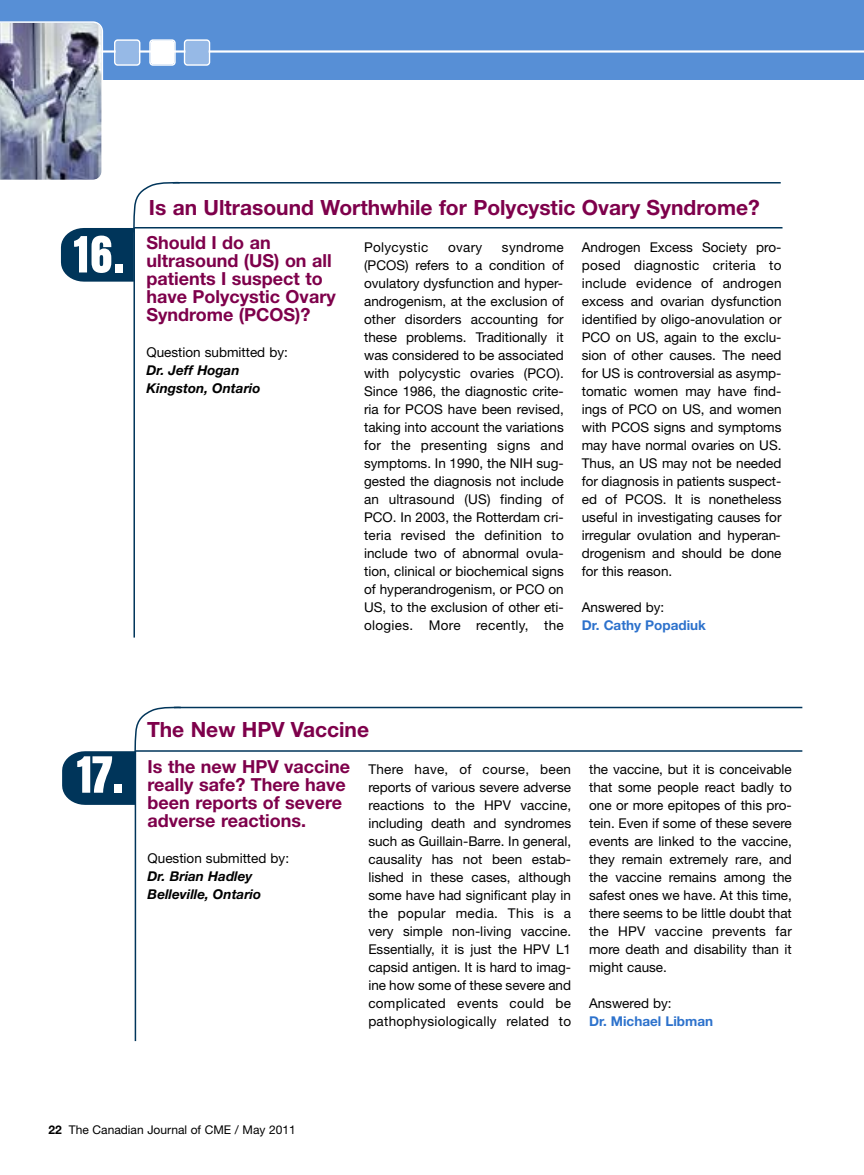
<style>
.page{position:relative;width:864px;height:1175px;background:#fff}
.page>*{position:absolute;margin:0;border:0;box-sizing:border-box;transform-origin:0 0}
.t1{font:700 condensed 54.45px "Aurora BT";color:#fff}
.t2{font:700 21px "Helvetica Neue";color:#7e004b}
.t3{font:700 18px/18px "Helvetica Neue";color:#7e004b}
.t4{font:13.5px/18px "Helvetica Neue";color:#000;text-align:justify}
.t5{font:italic 700 13.5px/18px "Helvetica Neue";color:#000}
.t6{font:700 13.5px "Helvetica Neue";color:#2d72cc}
.t7{font:13.5px "Helvetica Neue";letter-spacing:.02em;color:#000}
.t8{font:12px "Helvetica Neue";color:#000}
.s1{font-weight:700}
</style>
<div class="page">
<div style="left:0;top:0;width:864px;height:80px;background:#578fd6"></div>
<hr style="left:7px;top:50px;width:857px;height:3px;background:#fff">
<hr style="left:174px;top:706px;width:628px;height:2px;background:#00355a">
<hr style="left:135px;top:751px;width:1px;height:290px;background:#00355a">
<hr style="left:135px;top:750px;width:667px;height:1px;background:#00355a">
<svg style="left:62px;top:706px;width:120px;height:99px"></svg>
<hr style="left:173px;top:182px;width:608px;height:1px;background:#00355a">
<hr style="left:133px;top:228px;width:2px;height:409px;background:#00355a">
<hr style="left:134px;top:227px;width:649px;height:1px;background:#00355a">
<svg style="left:0;top:21px;width:210px;height:261px"></svg>
<h1 class="t1" style="left:74px;top:222px;width:52px">16.</h1>
<h2 class="t2" style="left:149px;top:200px;width:612px">Is an Ultrasound Worthwhile for Polycystic Ovary Syndrome?</h2>
<h3 class="t3" style="left:146px;top:235px;width:191px">Should I do an ultrasound (US) on all patients I suspect to have Polycystic Ovary<br>Syndrome (PCOS)?</h3>
<p class="t4" style="left:146px;top:345px;width:143px">Question submitted by:</p>
<p class="t5" style="left:146px;top:363px;width:115px">Dr. Jeff Hogan<br>Kingston, Ontario</p>
<p class="t4" style="left:364px;top:240px;width:201px;text-indent:138px">syndrome (PCOS) refers to a condition of ovulatory dysfunction and hyper&shy;androgenism, at the exclusion of other disorders accounting for these problems. Traditionally it was considered to be associated with polycystic ovaries (PCO).<br>Since 1986, the diagnostic crite&shy;ria for PCOS have been revised, taking into account the variations for the presenting signs and symptoms. In 1990, the NIH sug&shy;gested the diagnosis not include an ultrasound (US) finding of PCO. In 2003, the Rotterdam cri&shy;teria revised the definition to include two of abnormal ovula&shy;tion, clinical or biochemical signs of hyperandrogenism, or PCO on US, to the exclusion of other eti&shy;ologies. More recently, the</p>
<p class="t4" style="left:582px;top:240px;width:201px">Androgen Excess Society pro&shy;posed diagnostic criteria to include evidence of androgen excess and ovarian dysfunction identified by oligo-anovulation or PCO on US, again to the exclu&shy;sion of other causes. The need for US is controversial as asymp&shy;tomatic women may have find&shy;ings of PCO on US, and women with PCOS signs and symptoms may have normal ovaries on US.<br>Thus, an US may not be needed for diagnosis in patients suspect&shy;ed of PCOS. It is nonetheless useful in investigating causes for irregular ovulation and hyperan&shy;drogenism and should be done for this reason.</p>
<p class="t7" style="left:364px;top:242px;width:66px">Polycystic</p>
<p class="t4" style="left:448px;top:240px;width:36px">ovary</p>
<p class="t4" style="left:582px;top:600px;width:84px">Answered by:</p>
<p class="t6" style="left:582px;top:620px;width:126px">Dr. Cathy Popadiuk</p>
<h1 class="t1" style="left:78px;top:742px;width:48px">17.</h1>
<h2 class="t2" style="left:147px;top:722px;width:224px">The New HPV Vaccine</h2>
<h3 class="t3" style="left:148px;top:758px;width:204px">Is the new HPV vaccine really safe? There have been reports of severe adverse reactions.</h3>
<p class="t4" style="left:148px;top:850px;width:143px">Question submitted by:</p>
<p class="t5" style="left:148px;top:868px;width:115px">Dr. Brian Hadley<br>Belleville, Ontario</p>
<p class="t4" style="left:368px;top:762px;width:204px">There have, of course, been reports of various severe adverse reactions to the HPV vaccine, including death and syndromes such as Guillain-Barre. In general, causality has not been estab&shy;lished in these cases, although some have had significant play in the popular media. This is a very simple non-living vaccine.<br>Essentially, it is just the HPV L1 capsid antigen. It is hard to imag&shy;ine how some of these severe and complicated events could be pathophysiologically related to</p>
<p class="t4" style="left:589px;top:762px;width:204px">the vaccine, but it is conceivable that some people react badly to one or more epitopes of this pro&shy;tein. Even if some of these severe events are linked to the vaccine, they remain extremely rare, and the vaccine remains among the safest ones we have. At this time, there seems to be little doubt that the HPV vaccine prevents far more death and disability than it might cause.</p>
<p class="t4" style="left:589px;top:996px;width:84px">Answered by:</p>
<p class="t6" style="left:589px;top:1016px;width:126px">Dr. Michael Libman</p>
<p class="t8" style="left:48px;top:1125px;width:249px"><span class="s1">22</span> The Canadian Journal of CME / May 2011</p>
</div>
